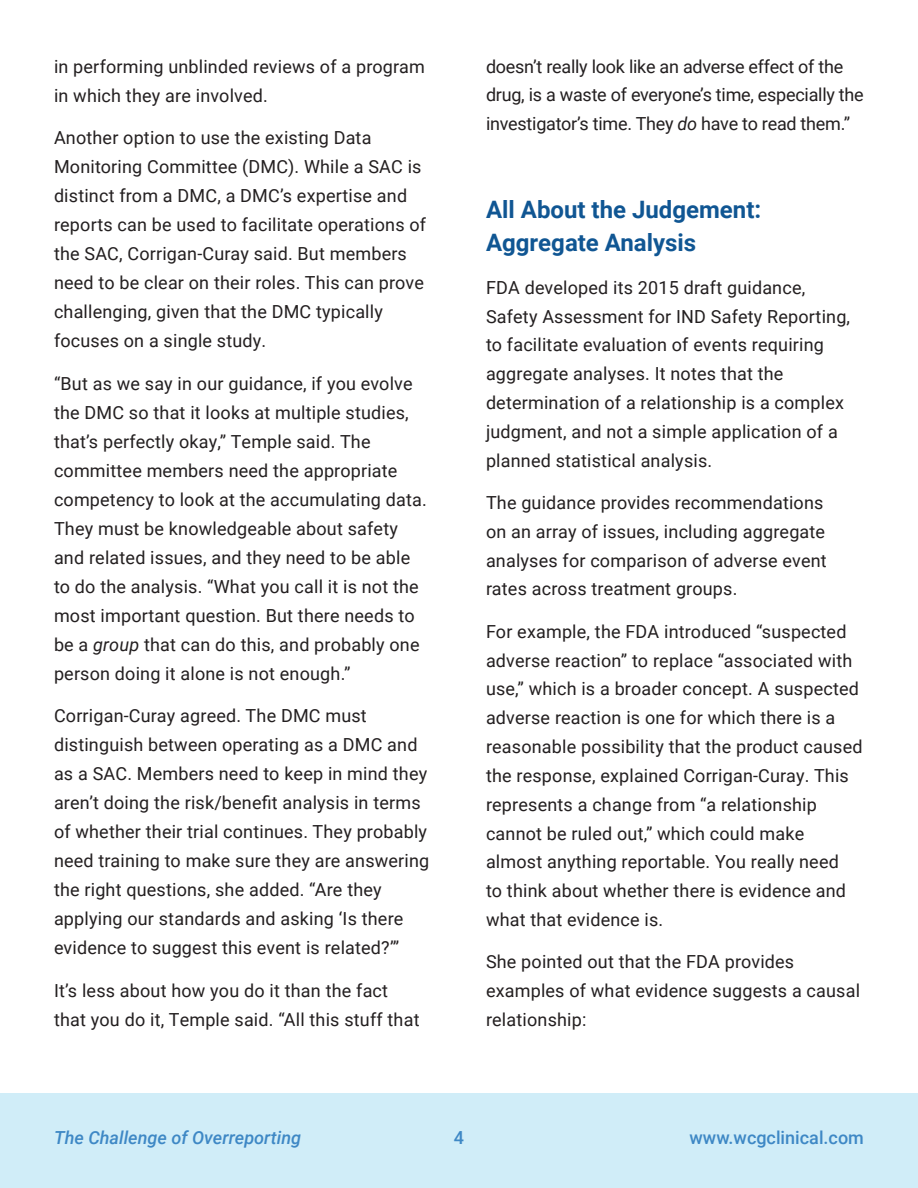
<style>
.page{position:relative;width:918px;height:1188px;background:#fff}
.page>*{position:absolute;margin:0;border:0;box-sizing:border-box;transform-origin:0 0}
.Body_Heading{font:700 24px/33.3px "Roboto";color:#105693}
.Body{font:18px/29px "Roboto";letter-spacing:.01em;color:#231f20}
.Body-2{font:18px/28.8px "Roboto";letter-spacing:-.015em;color:#231f20}
.t1{font:italic 500 18px "Roboto";color:#3e88c5}
.t2{font:500 18px "Roboto";color:#3e88c5}
.s1{font-style:italic}
</style>
<div class="page">
<div style="left:0;top:1094px;width:918px;height:94px;background:#d0edf8"></div>
<p class="Body" style="left:54px;top:51px;width:372px">in performing unblinded reviews of a program in which they are involved.</p>
<p class="Body" style="left:54px;top:123px;width:374px">Another option to use the existing Data Monitoring Committee (DMC). While a SAC is distinct from a DMC, a DMC’s expertise and reports can be used to facilitate operations of the SAC, Corrigan-Curay said. But members need to be clear on their roles. This can prove challenging, given that the DMC typically focuses on a single study.</p>
<p class="Body" style="left:54px;top:368px;width:374px">“But as we say in our guidance, if you evolve the DMC so that it looks at multiple studies, that’s perfectly okay,” Temple said. The committee members need the appropriate competency to look at the accumulating data.<br>They must be knowledgeable about safety and related issues, and they need to be able to do the analysis. “What you call it is not the most important question. But there needs to be a <span class="s1">group</span> that can do this, and probably one person doing it alone is not enough.”</p>
<p class="Body" style="left:54px;top:701px;width:377px">Corrigan-Curay agreed. The DMC must distinguish between operating as a DMC and as a SAC. Members need to keep in mind they aren’t doing the risk/benefit analysis in terms of whether their trial continues. They probably need training to make sure they are answering the right questions, she added. “Are they applying our standards and asking ‘Is there evidence to suggest this event is related?’”</p>
<p class="Body" style="left:54px;top:975px;width:367px">It’s less about how you do it than the fact that you do it, Temple said. “All this stuff that</p>
<p class="Body-2" style="left:486px;top:51px;width:379px">doesn’t really look like an adverse effect of the drug, is a waste of everyone’s time, especially the investigator’s time. They <span class="s1">do</span> have to read them.”</p>
<p class="Body_Heading" style="left:486px;top:192px;width:277px">All About the Judgement:<br>Aggregate Analysis</p>
<p class="Body" style="left:486px;top:272px;width:366px">FDA developed its 2015 draft guidance, Safety Assessment for IND Safety Reporting, to facilitate evaluation of events requiring aggregate analyses. It notes that the determination of a relationship is a complex judgment, and not a simple application of a planned statistical analysis.</p>
<p class="Body" style="left:486px;top:488px;width:342px">The guidance provides recommendations on an array of issues, including aggregate analyses for comparison of adverse event rates across treatment groups.</p>
<p class="Body" style="left:486px;top:616px;width:378px">For example, the FDA introduced “suspected adverse reaction” to replace “associated with use,” which is a broader concept. A suspected adverse reaction is one for which there is a reasonable possibility that the product caused the response, explained Corrigan-Curay. This represents a change from “a relationship cannot be ruled out,” which could make almost anything reportable. You really need<br>to think about whether there is evidence and what that evidence is.</p>
<p class="Body" style="left:486px;top:947px;width:376px">She pointed out that the FDA provides examples of what evidence suggests a causal relationship:</p>
<p class="t1" style="left:54px;top:1125px;width:249px">The Challenge of Overreporting</p>
<p class="t2" style="left:454px;top:1125px;width:12px">4</p>
<p class="t2" style="left:690px;top:1125px;width:176px">www.wcgclinical.com</p>
</div>
